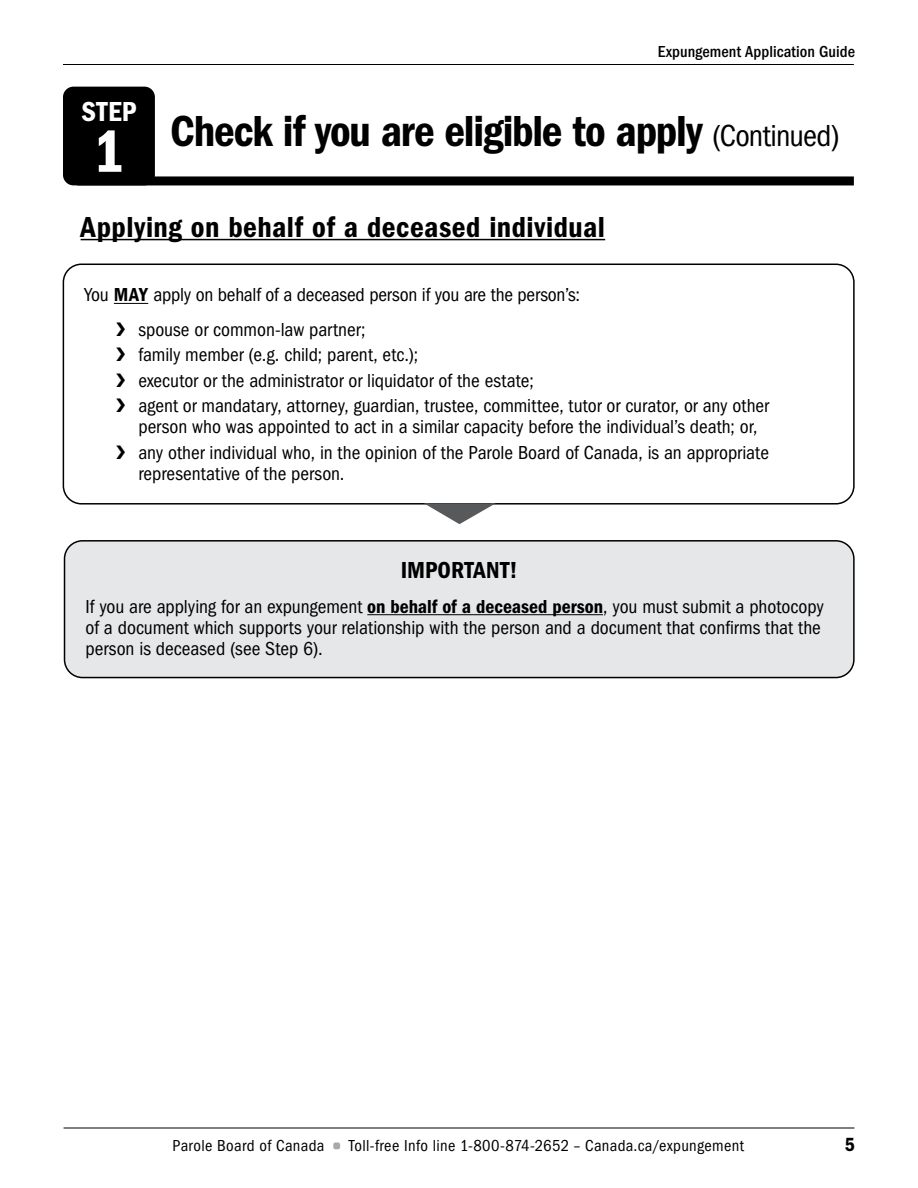
<style>
.page{position:relative;width:918px;height:1188px;background:#fff}
.page>*{position:absolute;margin:0;border:0;box-sizing:border-box;transform-origin:0 0}
.t1{font:61.5px "ITC Franklin Gothic Std Dm Cd";color:#fff}
.t2{font:45px "ITC Franklin Gothic Std Dm Cd";letter-spacing:-.025em;color:#000}
.t3{font:30px "ITC Franklin Gothic Std Dm Cd";letter-spacing:.015em;color:#000}
.t4{font:28.5px "ITC Franklin Gothic Std Dm Cd";color:#fff}
.t5{font:24px "ITC Franklin Gothic Std Dm Cd";letter-spacing:.005em;color:#000}
.t6{font:19.8px "ITC Franklin Gothic Std Dm Cd";color:#000}
.t7{font:condensed 19.5px/25.5px "ITC Franklin Gothic Std";letter-spacing:-.005em;color:#000}
.t8{font:condensed 16.5px "ITC Franklin Gothic Std";letter-spacing:.02em;color:#000}
.t9{font:500 condensed 16.5px "ITC Franklin Gothic Std";color:#000}
.s1{font-family:"ITC Franklin Gothic Std";font-stretch:condensed;font-size:31.5px}
.s2{font-family:"ITC Franklin Gothic Std Dm Cd";font-stretch:normal}
</style>
<div class="page">
<hr style="left:63px;top:64px;width:791px;height:1px;background:#000">
<hr style="left:64px;top:1128px;width:790px;height:1px;background:#000">
<div style="left:333px;top:1143px;width:7px;height:6px;background:#a7a9ac;border-radius:2px"></div>
<div style="left:77px;top:176px;width:777px;height:9px;background:#000"></div>
<div style="left:63px;top:87px;width:92px;height:98px;background:#000;border-radius:10px"></div>
<hr style="left:114px;top:303px;width:34px;height:1px;background:#000">
<div style="left:63px;top:264px;width:792px;height:241px;border:2px solid #000;border-radius:18px"></div>
<div style="left:65px;top:541px;width:789px;height:137px;background:#e6e7e8;border-radius:18px"></div>
<hr style="left:367px;top:614px;width:236px;height:1px;background:#000">
<div style="left:64px;top:540px;width:791px;height:138px;border:2px solid #000;border-radius:18px"></div>
<svg style="left:425px;top:502px;width:74px;height:22px"></svg>
<hr style="left:81px;top:239px;width:524px;height:1px;background:#000">
<h3 class="t4" style="left:81px;top:95px;width:57px">STEP</h3>
<h1 class="t1" style="left:93px;top:116px;width:33px">1</h1>
<p class="t9" style="left:658px;top:42px;width:199px">Expungement Application Guide</p>
<h2 class="t2" style="left:170px;top:106px;width:671px">Check if you are eligible to apply <span class="s1">(Continued)</span></h2>
<h3 class="t3" style="left:81px;top:209px;width:526px">Applying on behalf of a deceased individual</h3>
<p class="t7" style="left:116px;top:278px;width:466px;line-height:34.5px;text-indent:-32px">You <span class="s2">MAY</span> apply on behalf of a deceased person if you are the person’s: ❯ spouse or common-law partner;</p>
<p class="t7" style="left:116px;top:342px;width:655px">❯ family member (e.g. child; parent, etc.);<br>❯ executor or the administrator or liquidator of the estate;<br>❯ agent or mandatary, attorney, guardian, trustee, committee, tutor or curator, or any other</p>
<p class="t7" style="left:116px;top:414px;width:655px;text-align:center">person who was appointed to act in a similar capacity before the individual’s death; or,<br>❯ any other individual who, in the opinion of the Parole Board of Canada, is an appropriate</p>
<p class="t7" style="left:138px;top:461px;width:208px">representative of the person.</p>
<p class="t5" style="left:401px;top:557px;width:119px">IMPORTANT!</p>
<p class="t7" style="left:86px;top:596px;width:740px;line-height:21px">If you are applying for an expungement <span class="s2">on behalf of a deceased person</span>, you must submit a photocopy of a document which supports your relationship with the person and a document that confirms that the person is deceased (see Step 6).</p>
<p class="t8" style="left:173px;top:1136px;width:153px">Parole Board of Canada</p>
<p class="t8" style="left:349px;top:1136px;width:396px">Toll-free Info line 1-800-874-2652 – Canada.ca/expungement</p>
<p class="t6" style="left:845px;top:1133px;width:12px">5</p>
</div>
